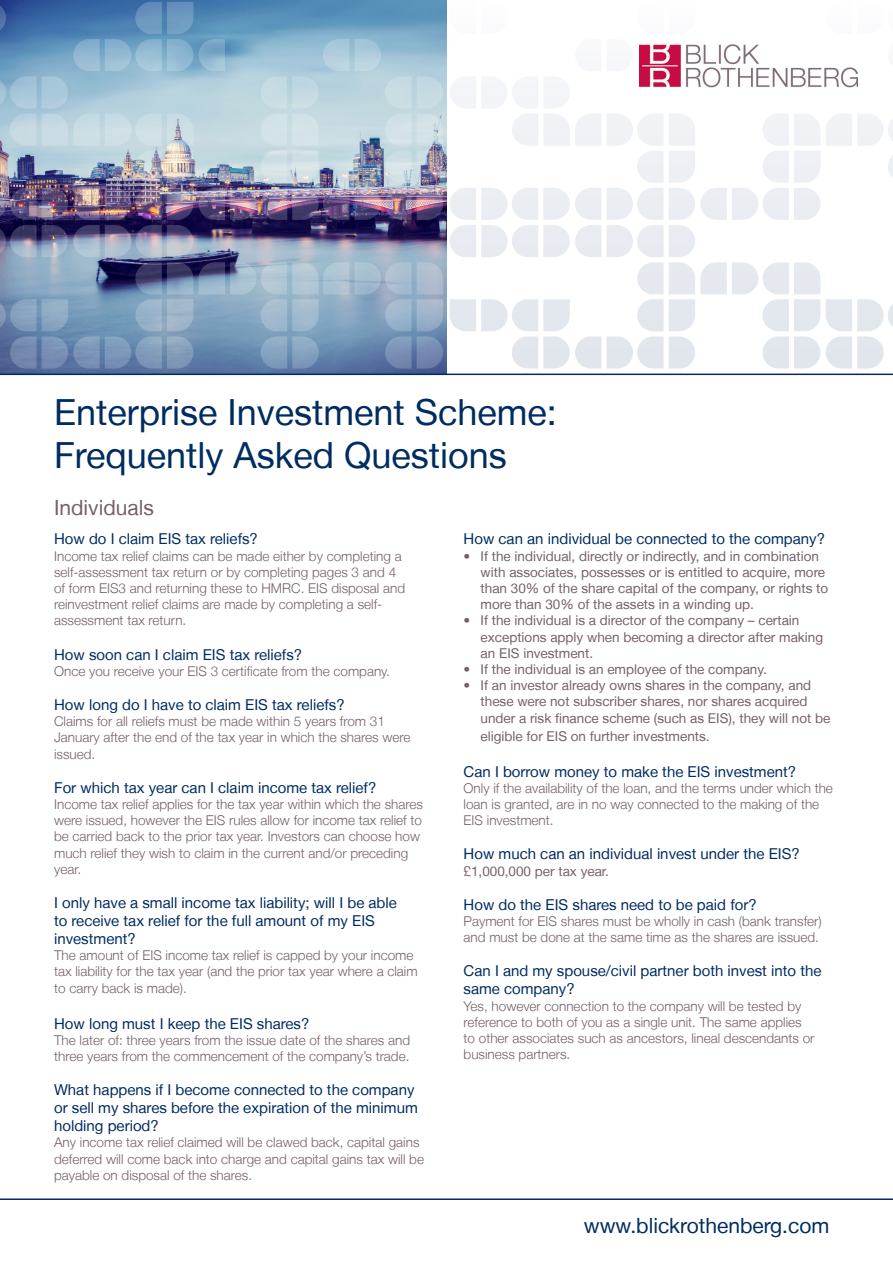
<style>
.page{position:relative;width:893px;height:1263px;background:#fff}
.page>*{position:absolute;margin:0;border:0;box-sizing:border-box;transform-origin:0 0}
.Heading{font:36px/43.2px "Helvetica Neue LT";color:#002c61}
.t1{font:21px "Helvetica Neue LT";color:#002c61}
.Text{font:21px "Helvetica Neue LT";color:#75606a}
.Text-2{font:15px/18px "Helvetica Neue LT";color:#002c61}
.Text-3{font:300 13.5px/16.2px "Helvetica Neue LT";color:#75606a}
.Text-4{font:13.5px/16.2px "Helvetica Neue LT";color:#75606a}
</style>
<div class="page">
<img style="left:0;top:0;width:446px;height:374px">
<hr style="left:0;top:374px;width:893px;height:1px;background:#002c61">
<img style="left:0;top:2px;width:193px;height:367px">
<svg style="left:199px;top:262px;width:244px;height:107px;background:#88a3bf"></svg>
<img style="left:199px;top:39px;width:244px;height:181px">
<svg style="left:512px;top:44px;width:381px;height:325px"></svg>
<hr style="left:0;top:1198px;width:893px;height:2px;background:#002c61">
<p class="Heading" style="left:54px;top:390px;width:504px">Enterprise Investment Scheme:<br>Frequently Asked Questions</p>
<p class="Text" style="left:54px;top:495px;width:101px">Individuals</p>
<p class="Text-2" style="left:54px;top:530px;width:205px">How do I claim EIS tax reliefs?</p>
<p class="Text-3" style="left:54px;top:547px;width:353px">Income tax relief claims can be made either by completing a self-assessment tax return or by completing pages 3 and 4 of form EIS3 and returning these to HMRC. EIS disposal and reinvestment relief claims are made by completing a self&shy;assessment tax return.</p>
<p class="Text-2" style="left:54px;top:645px;width:250px">How soon can I claim EIS tax reliefs?</p>
<p class="Text-3" style="left:54px;top:663px;width:337px">Once you receive your EIS 3 certificate from the company.</p>
<p class="Text-2" style="left:54px;top:695px;width:292px">How long do I have to claim EIS tax reliefs?</p>
<p class="Text-3" style="left:54px;top:713px;width:358px">Claims for all reliefs must be made within 5 years from 31<br>January after the end of the tax year in which the shares were issued.</p>
<p class="Text-2" style="left:54px;top:778px;width:324px">For which tax year can I claim income tax relief?</p>
<p class="Text-3" style="left:54px;top:796px;width:370px">Income tax relief applies for the tax year within which the shares were issued, however the EIS rules allow for income tax relief to be carried back to the prior tax year. Investors can choose how much relief they wish to claim in the current and/or preceding year.</p>
<p class="Text-2" style="left:54px;top:893px;width:344px">I only have a small income tax liability; will I be able to receive tax relief for the full amount of my EIS investment?</p>
<p class="Text-3" style="left:54px;top:947px;width:365px">The amount of EIS income tax relief is capped by your income tax liability for the tax year (and the prior tax year where a claim to carry back is made).</p>
<p class="Text-2" style="left:54px;top:1014px;width:257px">How long must I keep the EIS shares?</p>
<p class="Text-3" style="left:54px;top:1032px;width:358px">The later of: three years from the issue date of the shares and three years from the commencement of the company’s trade.</p>
<p class="Text-2" style="left:54px;top:1081px;width:365px">What happens if I become connected to the company or sell my shares before the expiration of the minimum holding period?</p>
<p class="Text-3" style="left:54px;top:1134px;width:371px">Any income tax relief claimed will be clawed back, capital gains deferred will come back into charge and capital gains tax will be payable on disposal of the shares.</p>
<p class="Text-2" style="left:464px;top:530px;width:363px">How can an individual be connected to the company?</p>
<p class="Text-4" style="left:481px;top:547px;width:349px;text-indent:-17px">• If the individual, directly or indirectly, and in combination with associates, possesses or is entitled to acquire, more than 30% of the share capital of the company, or rights to more than 30% of the assets in a winding up.</p>
<p class="Text-4" style="left:481px;top:612px;width:344px;text-indent:-17px">• If the individual is a director of the company – certain exceptions apply when becoming a director after making an EIS investment.</p>
<p class="Text-4" style="left:464px;top:661px;width:305px">• If the individual is an employee of the company.</p>
<p class="Text-4" style="left:481px;top:677px;width:351px;text-indent:-17px">• If an investor already owns shares in the company, and these were not subscriber shares, nor shares acquired under a risk finance scheme (such as EIS), they will not be</p>
<p class="Text-4" style="left:481px;top:727px;width:231px">eligible for EIS on further investments.</p>
<p class="Text-2" style="left:464px;top:762px;width:334px">Can I borrow money to make the EIS investment?</p>
<p class="Text-3" style="left:464px;top:780px;width:371px">Only if the availability of the loan, and the terms under which the loan is granted, are in no way connected to the making of the<br>EIS investment.</p>
<p class="Text-2" style="left:464px;top:845px;width:338px">How much can an individual invest under the EIS?</p>
<p class="Text-4" style="left:464px;top:862px;width:147px">£1,000,000 per tax year.</p>
<p class="Text-2" style="left:464px;top:895px;width:295px">How do the EIS shares need to be paid for?</p>
<p class="Text-3" style="left:464px;top:913px;width:360px">Payment for EIS shares must be wholly in cash (bank transfer) and must be done at the same time as the shares are issued.</p>
<p class="Text-2" style="left:464px;top:962px;width:359px">Can I and my spouse/civil partner both invest into the same company?</p>
<p class="Text-3" style="left:464px;top:997px;width:352px">Yes, however connection to the company will be tested by reference to both of you as a single unit. The same applies to other associates such as ancestors, lineal descendants or business partners.</p>
<p class="t1" style="left:584px;top:1213px;width:247px">www.blickrothenberg.com</p>
</div>
